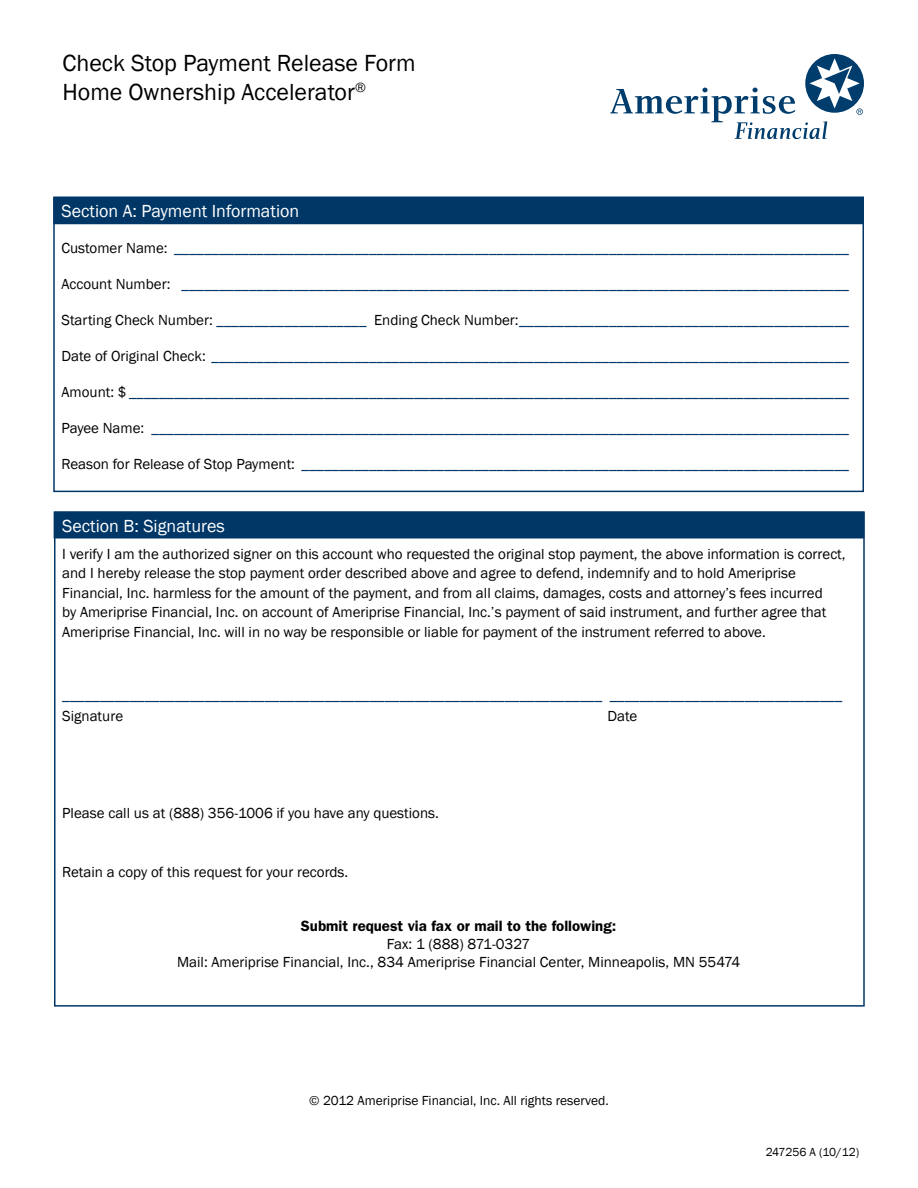
<style>
.page{position:relative;width:918px;height:1188px;background:#fff}
.page>*{position:absolute;margin:0;border:0;box-sizing:border-box;transform-origin:0 0}
.t1{font:24px/28.8px "Franklin Gothic";color:#000}
.t2{font:18px "Franklin Gothic";color:#fff}
.t3{font:15px "Franklin Gothic";color:#003767}
.t4{font:15px/19.5px "Franklin Gothic";color:#000}
.t5{font:600 15px "Franklin Gothic";color:#000}
.t6{font:13.5px "Franklin Gothic";color:#000}
.t7{font:12px "Franklin Gothic";color:#000}
.s1{color:#000}
</style>
<div class="page">
<div style="left:54px;top:512px;width:810px;height:26px;background:#003767"></div>
<div style="left:53px;top:197px;width:811px;height:27px;background:#003767"></div>
<div style="left:53px;top:196px;width:811px;height:296px;border:2px solid #003767"></div>
<svg style="left:610px;top:54px;width:254px;height:85px"></svg>
<h1 class="t1" style="left:63px;top:49px;width:355px">Check Stop Payment Release Form<br>Home Ownership Accelerator<sup>®</sup></h1>
<p class="t2" style="left:62px;top:200px;width:239px">Section A: Payment Information</p>
<p class="t3" style="left:62px;top:239px;width:789px"><span class="s1">Customer Name:</span> __________________________________________________________________________________________</p>
<p class="t3" style="left:62px;top:275px;width:789px"><span class="s1">Account Number:</span> _________________________________________________________________________________________</p>
<p class="t3" style="left:62px;top:311px;width:789px"><span class="s1">Starting Check Number:</span> ____________________ <span class="s1">Ending Check Number:</span>____________________________________________</p>
<p class="t3" style="left:62px;top:347px;width:789px"><span class="s1">Date of Original Check:</span> _____________________________________________________________________________________</p>
<p class="t3" style="left:62px;top:383px;width:789px"><span class="s1">Amount: $</span> ________________________________________________________________________________________________</p>
<p class="t3" style="left:62px;top:419px;width:789px"><span class="s1">Payee Name:</span> _____________________________________________________________________________________________</p>
<p class="t3" style="left:62px;top:455px;width:789px"><span class="s1">Reason for Release of Stop Payment:</span> _________________________________________________________________________</p>
<p class="t2" style="left:62px;top:515px;width:164px">Section B: Signatures</p>
<p class="t4" style="left:62px;top:544px;width:785px">I verify I am the authorized signer on this account who requested the original stop payment, the above information is correct, and I hereby release the stop payment order described above and agree to defend, indemnify and to hold Ameriprise Financial, Inc. harmless for the amount of the payment, and from all claims, damages, costs and attorney’s fees incurred<br>by Ameriprise Financial, Inc. on account of Ameriprise Financial, Inc.’s payment of said instrument, and further agree that Ameriprise Financial, Inc. will in no way be responsible or liable for payment of the instrument referred to above.</p>
<p class="t3" style="left:62px;top:685px;width:781px">________________________________________________________________________ _______________________________</p>
<p class="t4" style="left:62px;top:706px;width:62px">Signature</p>
<p class="t4" style="left:608px;top:706px;width:31px">Date</p>
<p class="t4" style="left:62px;top:804px;width:378px">Please call us at (888) 356-1006 if you have any questions.</p>
<p class="t4" style="left:62px;top:862px;width:287px">Retain a copy of this request for your records.</p>
<p class="t5" style="left:301px;top:917px;width:317px">Submit request via fax or mail to the following:</p>
<p class="t4" style="left:177px;top:935px;width:565px;line-height:18px;text-align:center">Fax: 1 (888) 871-0327<br>Mail: Ameriprise Financial, Inc., 834 Ameriprise Financial Center, Minneapolis, MN 55474</p>
<p class="t6" style="left:309px;top:1092px;width:301px">© 2012 Ameriprise Financial, Inc. All rights reserved.</p>
<p class="t7" style="left:766px;top:1145px;width:95px">247256 A (10/12)</p>
</div>
